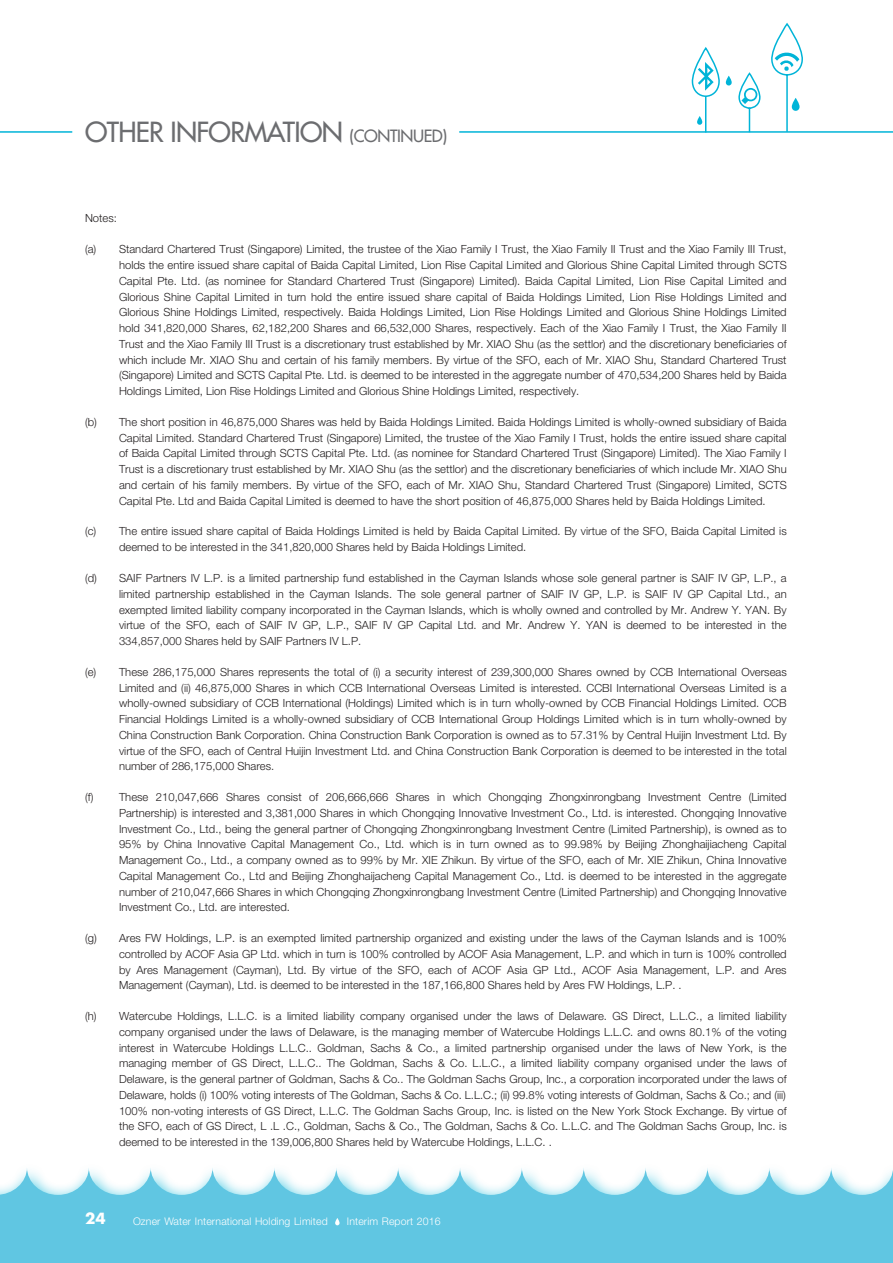
<style>
.page{position:relative;width:893px;height:1263px;background:#fff}
.page>*{position:absolute;margin:0;border:0;box-sizing:border-box;transform-origin:0 0}
.t1{font:500 27px "Futura Std";letter-spacing:-.025em;color:#6c6d70}
.t2{font:700 15px "Futura Std";color:#fff}
.t3{font:300 11.25px/15.8px "Helvetica Neue LT Std";color:#231f20;text-align:justify}
.t4{font:300 10.5px "Helvetica Neue LT Std";letter-spacing:.01em;color:#fff}
.s1{font-size:16.5px}
</style>
<div class="page">
<svg style="left:692px;top:48px;width:28px;height:83px"></svg>
<svg style="left:738px;top:73px;width:23px;height:58px"></svg>
<svg style="left:726px;top:76px;width:6px;height:9px"></svg>
<div style="left:697px;top:116px;width:5px;height:9px;background:#00b4d8;border-radius:3px"></div>
<svg style="left:771px;top:24px;width:32px;height:107px"></svg>
<svg style="left:791px;top:98px;width:9px;height:13px"></svg>
<svg style="left:0;top:1168px;width:893px;height:95px;background:#7fd1e7"></svg>
<svg style="left:335px;top:1218px;width:5px;height:7px"></svg>
<hr style="left:0;top:131px;width:72px;height:2px;background:#00b4d8">
<hr style="left:459px;top:131px;width:434px;height:2px;background:#00b4d8">
<h1 class="t1" style="left:85px;top:115px;width:364px">OTHER INFORMATION <span class="s1">(CONTINUED)</span></h1>
<p class="t3" style="left:85px;top:210px;width:33px">Notes:</p>
<p class="t3" style="left:119px;top:241px;width:669px;text-indent:-34px">(a) Standard Chartered Trust (Singapore) Limited, the trustee of the Xiao Family I Trust, the Xiao Family II Trust and the Xiao Family III Trust, holds the entire issued share capital of Baida Capital Limited, Lion Rise Capital Limited and Glorious Shine Capital Limited through SCTS Capital Pte. Ltd. (as nominee for Standard Chartered Trust (Singapore) Limited). Baida Capital Limited, Lion Rise Capital Limited and Glorious Shine Capital Limited in turn hold the entire issued share capital of Baida Holdings Limited, Lion Rise Holdings Limited and Glorious Shine Holdings Limited, respectively. Baida Holdings Limited, Lion Rise Holdings Limited and Glorious Shine Holdings Limited hold 341,820,000 Shares, 62,182,200 Shares and 66,532,000 Shares, respectively. Each of the Xiao Family I Trust, the Xiao Family II Trust and the Xiao Family III Trust is a discretionary trust established by Mr. XIAO Shu (as the settlor) and the discretionary beneficiaries of which include Mr. XIAO Shu and certain of his family members. By virtue of the SFO, each of Mr. XIAO Shu, Standard Chartered Trust (Singapore) Limited and SCTS Capital Pte. Ltd. is deemed to be interested in the aggregate number of 470,534,200 Shares held by Baida Holdings Limited, Lion Rise Holdings Limited and Glorious Shine Holdings Limited, respectively.</p>
<p class="t3" style="left:119px;top:414px;width:669px;text-indent:-34px">(b) The short position in 46,875,000 Shares was held by Baida Holdings Limited. Baida Holdings Limited is wholly-owned subsidiary of Baida Capital Limited. Standard Chartered Trust (Singapore) Limited, the trustee of the Xiao Family I Trust, holds the entire issued share capital of Baida Capital Limited through SCTS Capital Pte. Ltd. (as nominee for Standard Chartered Trust (Singapore) Limited). The Xiao Family I Trust is a discretionary trust established by Mr. XIAO Shu (as the settlor) and the discretionary beneficiaries of which include Mr. XIAO Shu and certain of his family members. By virtue of the SFO, each of Mr. XIAO Shu, Standard Chartered Trust (Singapore) Limited, SCTS Capital Pte. Ltd and Baida Capital Limited is deemed to have the short position of 46,875,000 Shares held by Baida Holdings Limited.</p>
<p class="t3" style="left:119px;top:523px;width:669px;text-indent:-34px">(c) The entire issued share capital of Baida Holdings Limited is held by Baida Capital Limited. By virtue of the SFO, Baida Capital Limited is deemed to be interested in the 341,820,000 Shares held by Baida Holdings Limited.</p>
<p class="t3" style="left:119px;top:570px;width:669px;text-indent:-34px">(d) SAIF Partners IV L.P. is a limited partnership fund established in the Cayman Islands whose sole general partner is SAIF IV GP, L.P., a limited partnership established in the Cayman Islands. The sole general partner of SAIF IV GP, L.P. is SAIF IV GP Capital Ltd., an exempted limited liability company incorporated in the Cayman Islands, which is wholly owned and controlled by Mr. Andrew Y. YAN. By virtue of the SFO, each of SAIF IV GP, L.P., SAIF IV GP Capital Ltd. and Mr. Andrew Y. YAN is deemed to be interested in the 334,857,000 Shares held by SAIF Partners IV L.P.</p>
<p class="t3" style="left:119px;top:664px;width:669px;text-indent:-34px">(e) These 286,175,000 Shares represents the total of (i) a security interest of 239,300,000 Shares owned by CCB International Overseas Limited and (ii) 46,875,000 Shares in which CCB International Overseas Limited is interested. CCBI International Overseas Limited is a wholly-owned subsidiary of CCB International (Holdings) Limited which is in turn wholly-owned by CCB Financial Holdings Limited. CCB Financial Holdings Limited is a wholly-owned subsidiary of CCB International Group Holdings Limited which is in turn wholly-owned by China Construction Bank Corporation. China Construction Bank Corporation is owned as to 57.31% by Central Huijin Investment Ltd. By virtue of the SFO, each of Central Huijin Investment Ltd. and China Construction Bank Corporation is deemed to be interested in the total number of 286,175,000 Shares.</p>
<p class="t3" style="left:119px;top:789px;width:669px;text-indent:-34px">(f) These 210,047,666 Shares consist of 206,666,666 Shares in which Chongqing Zhongxinrongbang Investment Centre (Limited Partnership) is interested and 3,381,000 Shares in which Chongqing Innovative Investment Co., Ltd. is interested. Chongqing Innovative Investment Co., Ltd., being the general partner of Chongqing Zhongxinrongbang Investment Centre (Limited Partnership), is owned as to 95% by China Innovative Capital Management Co., Ltd. which is in turn owned as to 99.98% by Beijing Zhonghaijiacheng Capital Management Co., Ltd., a company owned as to 99% by Mr. XIE Zhikun. By virtue of the SFO, each of Mr. XIE Zhikun, China Innovative Capital Management Co., Ltd and Beijing Zhonghaijacheng Capital Management Co., Ltd. is deemed to be interested in the aggregate number of 210,047,666 Shares in which Chongqing Zhongxinrongbang Investment Centre (Limited Partnership) and Chongqing Innovative Investment Co., Ltd. are interested.</p>
<p class="t3" style="left:119px;top:930px;width:669px;text-indent:-34px">(g) Ares FW Holdings, L.P. is an exempted limited partnership organized and existing under the laws of the Cayman Islands and is 100% controlled by ACOF Asia GP Ltd. which in turn is 100% controlled by ACOF Asia Management, L.P. and which in turn is 100% controlled by Ares Management (Cayman), Ltd. By virtue of the SFO, each of ACOF Asia GP Ltd., ACOF Asia Management, L.P. and Ares Management (Cayman), Ltd. is deemed to be interested in the 187,166,800 Shares held by Ares FW Holdings, L.P. .</p>
<p class="t3" style="left:119px;top:1008px;width:669px;text-indent:-34px">(h) Watercube Holdings, L.L.C. is a limited liability company organised under the laws of Delaware. GS Direct, L.L.C., a limited liability company organised under the laws of Delaware, is the managing member of Watercube Holdings L.L.C. and owns 80.1% of the voting interest in Watercube Holdings L.L.C.. Goldman, Sachs &amp; Co., a limited partnership organised under the laws of New York, is the managing member of GS Direct, L.L.C.. The Goldman, Sachs &amp; Co. L.L.C., a limited liability company organised under the laws of Delaware, is the general partner of Goldman, Sachs &amp; Co.. The Goldman Sachs Group, Inc., a corporation incorporated under the laws of Delaware, holds (i) 100% voting interests of The Goldman, Sachs &amp; Co. L.L.C.; (ii) 99.8% voting interests of Goldman, Sachs &amp; Co.; and (iii)<br>100% non-voting interests of GS Direct, L.L.C. The Goldman Sachs Group, Inc. is listed on the New York Stock Exchange. By virtue of the SFO, each of GS Direct, L .L .C., Goldman, Sachs &amp; Co., The Goldman, Sachs &amp; Co. L.L.C. and The Goldman Sachs Group, Inc. is deemed to be interested in the 139,006,800 Shares held by Watercube Holdings, L.L.C. .</p>
<h2 class="t2" style="left:85px;top:1209px;width:22px">24</h2>
<p class="t4" style="left:133px;top:1215px;width:196px">Ozner Water International Holding Limited</p>
<p class="t4" style="left:347px;top:1215px;width:95px">Interim Report 2016</p>
</div>
